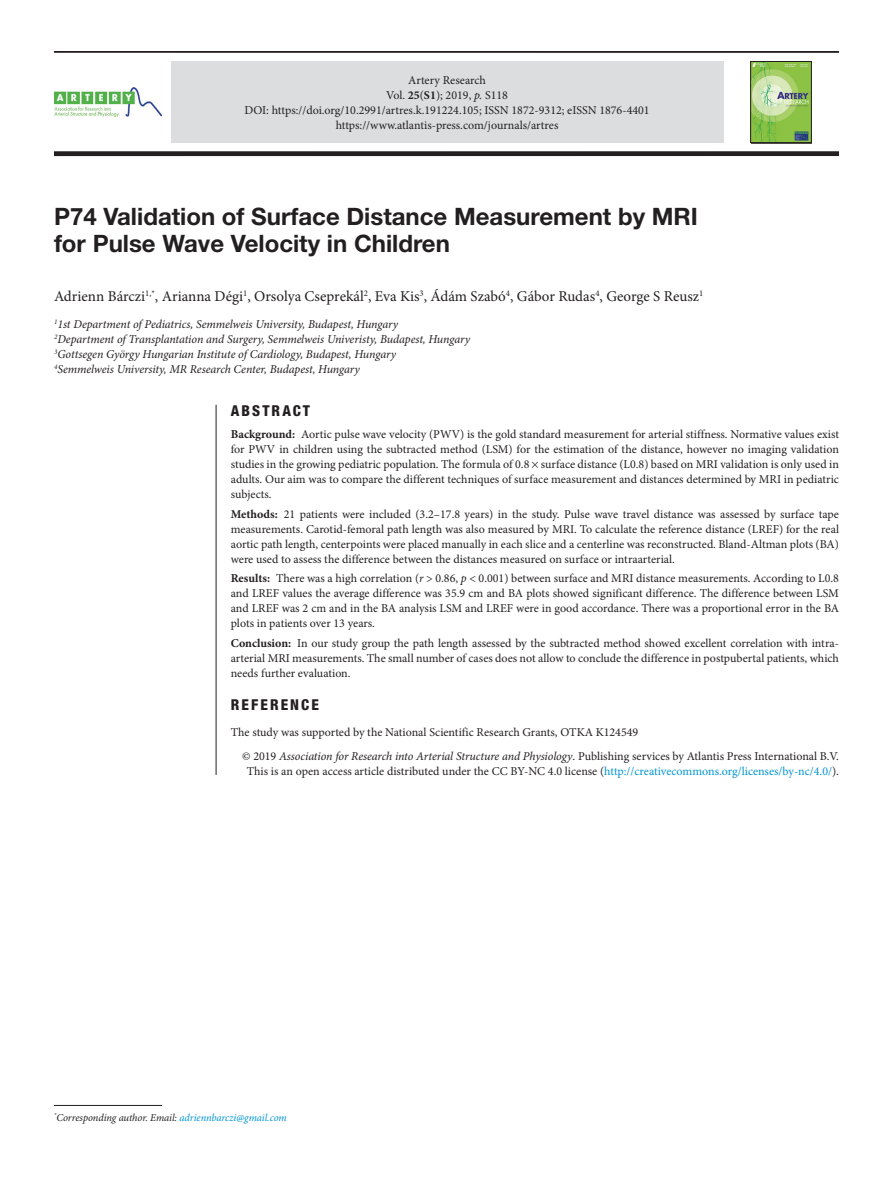
<style>
.page{position:relative;width:893px;height:1191px;background:#fff}
.page>*{position:absolute;margin:0;border:0;box-sizing:border-box;transform-origin:0 0}
.article_title{font:700 24px/27px "Helvetica Neue LT Std";color:#231f20}
.author_name{font:15px "Minion Pro";color:#231f20}
.article_info{font:800 condensed 15px "Helvetica Neue LT Std";letter-spacing:.14em;color:#231f20}
.abstract{font:800 condensed 15px "Helvetica Neue LT Std";letter-spacing:.14em;color:#231f20}
.abstract_text{font:12px/15px "Minion Pro";color:#231f20;text-align:justify}
.author-affil{font:italic 12px "Minion Pro";letter-spacing:-.01em;color:#231f20}
.copyright{font:12px/15px "Minion Pro";color:#231f20;text-align:center}
.Ref_text{font:12px "Minion Pro";color:#231f20}
.t1{font:700 12px "Minion Pro";letter-spacing:-.01em;color:#231f20}
.corres_author{font:italic 10.5px "Minion Pro";letter-spacing:-.01em;color:#231f20}
.s1{font-weight:700}
.s2{font-style:italic}
.s3{color:#0095d5}
</style>
<div class="page">
<img style="left:54px;top:88px;width:108px;height:28px">
<hr style="left:54px;top:51px;width:785px;height:2px;background:#231f20">
<div style="left:54px;top:151px;width:785px;height:5px;background:#231f20"></div>
<div style="left:171px;top:62px;width:552px;height:81px;background:#dcdddf"></div>
<div style="left:751px;top:62px;width:61px;height:81px;background:#231f20;opacity:.55"></div>
<div style="left:751px;top:61px;width:60px;height:82px;border:1px solid #231f20"></div>
<hr style="left:216px;top:405px;width:1px;height:370px;background:#231f20">
<hr style="left:54px;top:1105px;width:108px;height:1px;background:#231f20">
<p class="abstract_text" style="left:386px;top:73px;width:123px;text-align:center">Artery Research<br>Vol. <span class="s1">25</span>(<span class="s1">S1</span>); 2019, <span class="s2">p.</span> S118</p>
<p class="abstract_text" style="left:244px;top:103px;width:407px;text-align:center">DOI: https://doi.org/10.2991/artres.k.191224.105; ISSN 1872-9312; eISSN 1876-4401 https://www.atlantis-press.com/journals/artres</p>
<p class="t1" style="left:383px;top:86px;width:129px">In Press, Corrected Proof</p>
<p class="abstract_text" style="left:370px;top:88px;width:156px">Vol. <span class="s1">0</span>(<span class="s1">0</span>); Month (2019), <span class="s2">pp.</span> 0–0</p>
<p class="abstract_text" style="left:447px;top:103px;width:33px">030 3</p>
<p class="article_title" style="left:54px;top:202px;width:645px">P74 Validation of Surface Distance Measurement by MRI for Pulse Wave Velocity in Children</p>
<p class="author_name" style="left:54px;top:286px;width:651px">Adrienn Bárczi<sup>1,*</sup>, Arianna Dégi<sup>1</sup>, Orsolya Cseprekál<sup>2</sup>, Eva Kis<sup>3</sup>, Ádám Szabó<sup>4</sup>, Gábor Rudas<sup>4</sup>, George S Reusz<sup>1</sup></p>
<p class="author-affil" style="left:54px;top:316px;width:346px"><sup>1</sup>1st Department of Pediatrics, Semmelweis University, Budapest, Hungary</p>
<p class="author-affil" style="left:54px;top:331px;width:418px"><sup>2</sup>Department of Transplantation and Surgery, Semmelweis Univeristy, Budapest, Hungary</p>
<p class="author-affil" style="left:54px;top:346px;width:343px"><sup>3</sup>Gottsegen György Hungarian Institute of Cardiology, Budapest, Hungary</p>
<p class="author-affil" style="left:54px;top:361px;width:307px"><sup>4</sup>Semmelweis University, MR Research Center, Budapest, Hungary</p>
<p class="abstract" style="left:231px;top:401px;width:81px">ABSTRACT</p>
<p class="abstract_text" style="left:231px;top:427px;width:610px"><span class="s1">Background:</span> Aortic pulse wave velocity (PWV) is the gold standard measurement for arterial stiffness. Normative values exist for PWV in children using the subtracted method (LSM) for the estimation of the distance, however no imaging validation studies in the growing pediatric population. The formula of 0.8 surface distance (L0.8) based on MRI validation is only used in adults. Our aim was to compare the different techniques of surface measurement and distances determined by MRI in pediatric subjects.</p>
<p class="abstract_text" style="left:231px;top:506px;width:610px"><span class="s1">Methods:</span> 21 patients were included (3.2–17.8 years) in the study. Pulse wave travel distance was assessed by surface tape measurements. Carotid-femoral path length was also measured by MRI. To calculate the reference distance (LREF) for the real aortic path length, centerpoints were placed manually in each slice and a centerline was reconstructed. Bland-Altman plots (BA) were used to assess the difference between the distances measured on surface or intraarterial.</p>
<p class="abstract_text" style="left:231px;top:571px;width:610px"><span class="s1">Results:</span> There was a high correlation (<span class="s2">r</span> &gt; 0.86, <span class="s2">p</span> &lt; 0.001) between surface and MRI distance measurements. According to L0.8 and LREF values the average difference was 35.9 cm and BA plots showed significant difference. The difference between LSM and LREF was 2 cm and in the BA analysis LSM and LREF were in good accordance. There was a proportional error in the BA plots in patients over 13 years.</p>
<p class="abstract_text" style="left:231px;top:635px;width:610px"><span class="s1">Conclusion:</span> In our study group the path length assessed by the subtracted method showed excellent correlation with intra&shy;arterial MRI measurements. The small number of cases does not allow to conclude the difference in postpubertal patients, which needs further evaluation.</p>
<p class="article_info" style="left:231px;top:695px;width:90px">REFERENCE</p>
<p class="Ref_text" style="left:231px;top:724px;width:409px">The study was supported by the National Scientific Research Grants, OTKA K124549</p>
<p class="copyright" style="left:242px;top:748px;width:598px">© 2019 <span class="s2">Association for Research into Arterial Structure and Physiology</span>. Publishing services by Atlantis Press International B.V.<br>This is an open access article distributed under the CC BY-NC 4.0 license (<span class="s3">http://creativecommons.org/licenses/by-nc/4.0/</span>).</p>
<p class="corres_author" style="left:54px;top:1110px;width:234px"><sup>*</sup>Corresponding author. Email: <span class="s3">adriennbarczi@gmail.com</span></p>
</div>
